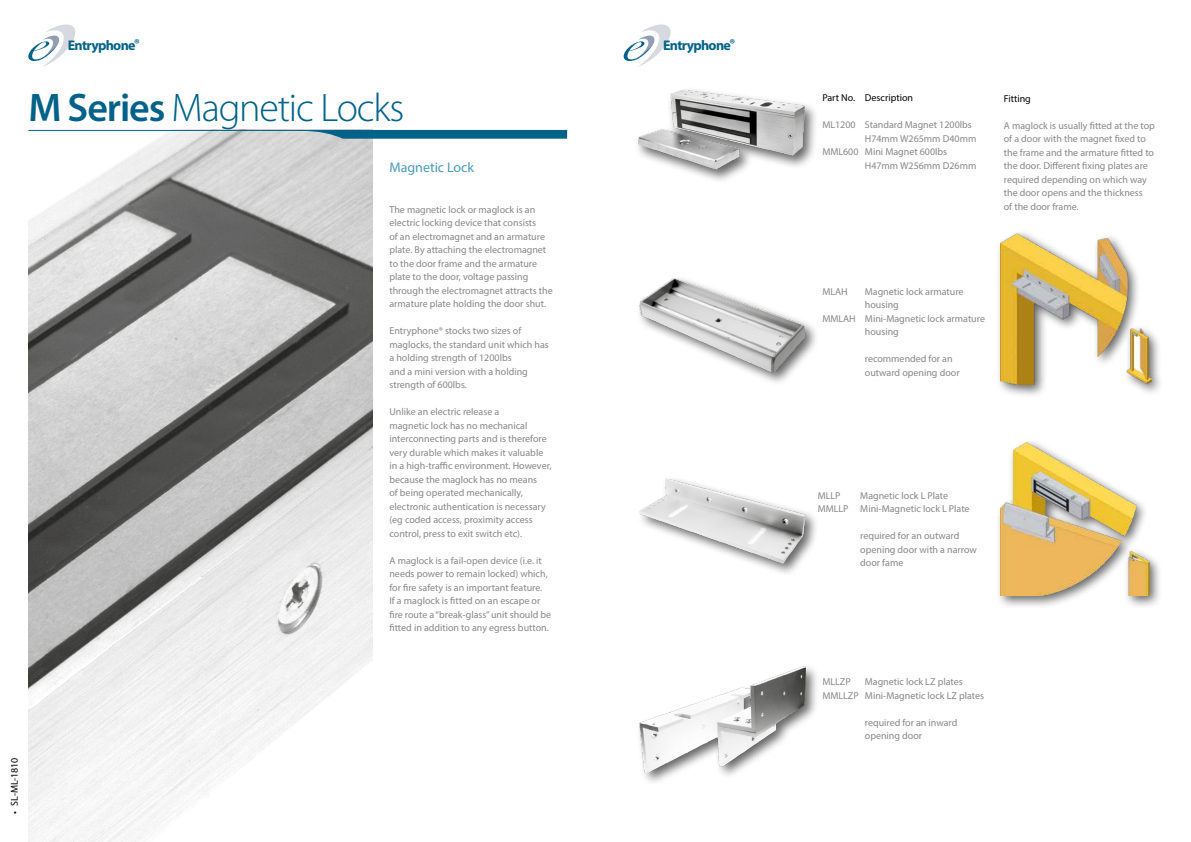
<style>
.page{position:relative;width:1191px;height:842px;background:#fff}
.page>*{position:absolute;margin:0;border:0;box-sizing:border-box;transform-origin:0 0}
.t1{font:300 40px "Myriad Pro";letter-spacing:-.03em;color:#006288}
.t2{font:700 14px "Myriad Pro";letter-spacing:-.05em;color:#006288}
.t3{font:14px "Myriad Pro";color:#499ab9}
.t4{font:10px/13.5px "Myriad Pro";color:#878787}
.t5{font:10px "Myriad Pro";color:#000}
.s1{font-weight:600;font-size:13px}
.s2{font-weight:600}
</style>
<div class="page">
<img style="left:28px;top:131px;width:344px;height:711px">
<svg style="left:28px;top:24px;width:48px;height:43px"></svg>
<svg style="left:623px;top:24px;width:48px;height:43px"></svg>
<hr style="left:28px;top:130px;width:539px;height:1px;background:#006288">
<svg style="left:297px;top:130px;width:271px;height:9px;background:#1f7394"></svg>
<div style="left:635px;top:87px;width:183px;height:96px;background:#000;opacity:.6"></div>
<img style="left:638px;top:89px;width:166px;height:81px">
<div style="left:636px;top:275px;width:183px;height:111px;background:#000;opacity:.6"></div>
<img style="left:639px;top:276px;width:166px;height:97px">
<div style="left:637px;top:476px;width:182px;height:101px;background:#000;opacity:.6"></div>
<img style="left:639px;top:478px;width:166px;height:86px">
<div style="left:636px;top:663px;width:183px;height:123px;background:#000;opacity:.6"></div>
<img style="left:639px;top:665px;width:166px;height:107px">
<div style="left:995px;top:438px;width:167px;height:171px;background:#000;opacity:.6"></div>
<img style="left:1000px;top:442px;width:162px;height:153px">
<div style="left:995px;top:229px;width:169px;height:169px;background:#000;opacity:.6"></div>
<img style="left:1000px;top:233px;width:151px;height:152px">
<h2 class="t2" style="left:68px;top:36px;width:74px">Entryphone<span class="s1">®</span></h2>
<h2 class="t2" style="left:663px;top:36px;width:74px">Entryphone<span class="s1">®</span></h2>
<h1 class="t1" style="left:28px;top:85px;width:377px"><span class="s2">M Series</span> Magnetic Locks</h1>
<h2 class="t3" style="left:389px;top:159px;width:86px">Magnetic Lock</h2>
<p class="t4" style="left:389px;top:202px;width:165px">The magnetic lock or maglock is an electric locking device that consists<br>of an electromagnet and an armature plate. By attaching the electromagnet to the door frame and the armature plate to the door, voltage passing through the electromagnet attracts the armature plate holding the door shut.</p>
<p class="t4" style="left:389px;top:324px;width:161px">Entryphone® stocks two sizes of maglocks, the standard unit which has a holding strength of 1200lbs<br>and a mini version with a holding strength of 600lbs.</p>
<p class="t4" style="left:389px;top:405px;width:164px">Unlike an electric release a<br>magnetic lock has no mechanical interconnecting parts and is therefore very durable which makes it valuable in a high-traffic environment. However, because the maglock has no means<br>of being operated mechanically, electronic authentication is necessary (eg coded access, proximity access control, press to exit switch etc).</p>
<p class="t4" style="left:389px;top:553px;width:163px">A maglock is a fail-open device (i.e. it needs power to remain locked) which, for fire safety is an important feature.<br>If a maglock is fitted on an escape or fire route a “break-glass” unit should be fitted in addition to any egress button.</p>
<p class="t5" style="left:8px;top:814px;width:58px;rotate:-90deg">• SL-ML-1810</p>
<p class="t5" style="left:822px;top:92px;width:92px">Part No. Description</p>
<p class="t4" style="left:822px;top:118px;width:151px">ML1200 Standard Magnet 1200lbs</p>
<p class="t4" style="left:865px;top:131px;width:113px">H74mm W265mm D40mm</p>
<p class="t4" style="left:822px;top:145px;width:126px">MML600 Mini Magnet 600lbs</p>
<p class="t4" style="left:865px;top:158px;width:113px">H47mm W256mm D26mm</p>
<p class="t5" style="left:1003px;top:92px;width:29px">Fitting</p>
<p class="t4" style="left:1003px;top:118px;width:153px">A maglock is usually fitted at the top of a door with the magnet fixed to the frame and the armature fitted to the door. Different fixing plates are required depending on which way the door opens and the thickness<br>of the door frame.</p>
<p class="t4" style="left:822px;top:284px;width:27px">MLAH</p>
<p class="t4" style="left:865px;top:284px;width:100px">Magnetic lock armature</p>
<p class="t4" style="left:865px;top:298px;width:35px">housing</p>
<p class="t4" style="left:822px;top:311px;width:164px">MMLAH Mini-Magnetic lock armature</p>
<p class="t4" style="left:865px;top:325px;width:35px">housing</p>
<p class="t4" style="left:865px;top:352px;width:96px">recommended for an outward opening door</p>
<p class="t4" style="left:817px;top:488px;width:153px;text-indent:42px">Magnetic lock L Plate<br>MMLLP Mini-Magnetic lock L Plate</p>
<p class="t4" style="left:860px;top:529px;width:118px">required for an outward opening door with a narrow door fame</p>
<p class="t4" style="left:817px;top:488px;width:24px">MLLP</p>
<p class="t4" style="left:822px;top:675px;width:163px;text-indent:42px">Magnetic lock LZ plates<br>MMLLZP Mini-Magnetic lock LZ plates</p>
<p class="t4" style="left:865px;top:715px;width:94px">required for an inward opening door</p>
<p class="t4" style="left:822px;top:675px;width:30px">MLLZP</p>
</div>
